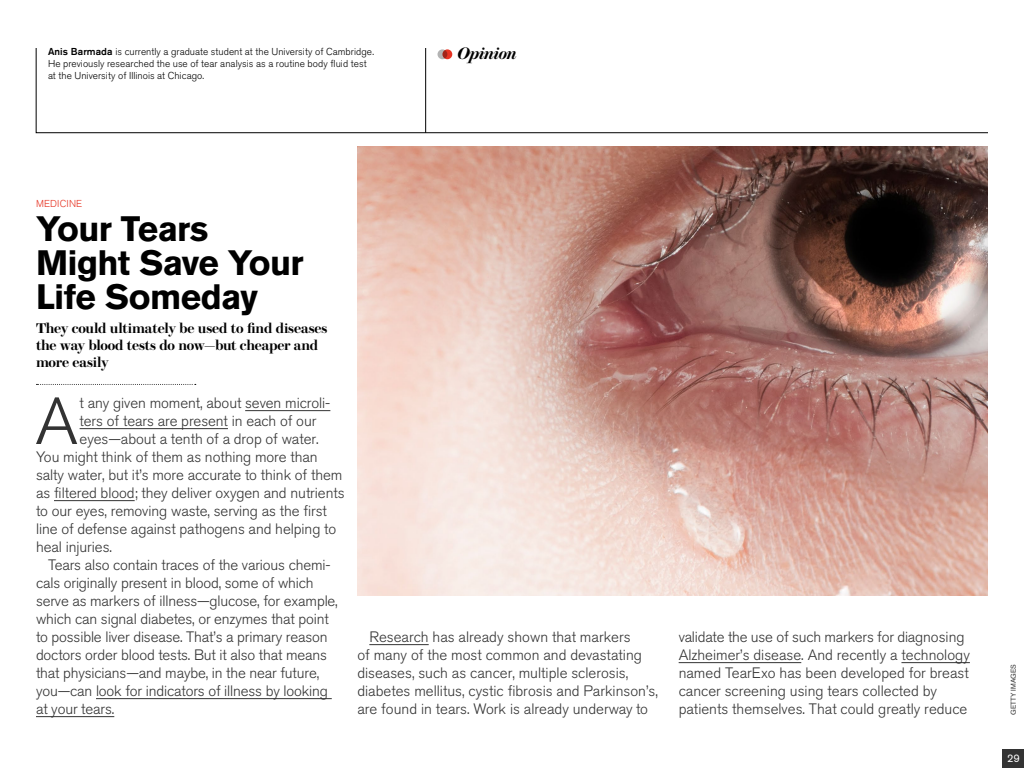
<style>
.page{position:relative;width:1024px;height:768px;background:#fff}
.page>*{position:absolute;margin:0;border:0;box-sizing:border-box;transform-origin:0 0}
.t1{font:300 66px "Akzidenz Grotesk BQ";color:#333}
.t2{font:700 35px/34px "Akzidenz Grotesk BE";letter-spacing:-.02em;color:#000}
.t3{font:italic 600 16.6px "Brunel Deck";letter-spacing:-.025em;color:#000}
.t4{font:300 15px/18px "Akzidenz Grotesk BQ";letter-spacing:-.005em;color:#333}
.t5{font:600 14px/17px "Brunel Deck";letter-spacing:-.015em;color:#000}
.t6{font:11px "Akzidenz Grotesk BE";color:#fff}
.t7{font:300 10px/12px "Akzidenz Grotesk BQ";letter-spacing:.005em;color:#000}
.t8{font:300 10px "Akzidenz Grotesk BQ";letter-spacing:.015em;color:#e63323}
.t9{font:7px "Akzidenz Grotesk BE";color:#333}
.s1{font-weight:500}
.s2{font-weight:900}
</style>
<div class="page">
<div style="left:1003px;top:749px;width:21px;height:19px;background:#333"></div>
<svg style="left:36px;top:384px;width:160px;height:1px"></svg>
<hr style="left:245px;top:410px;width:85px;height:1px;background:#333">
<hr style="left:80px;top:428px;width:148px;height:1px;background:#333">
<hr style="left:54px;top:500px;width:81px;height:1px;background:#333">
<hr style="left:96px;top:698px;width:236px;height:1px;background:#333">
<hr style="left:36px;top:716px;width:78px;height:1px;background:#333">
<hr style="left:369px;top:644px;width:60px;height:1px;background:#333">
<hr style="left:679px;top:662px;width:122px;height:1px;background:#333">
<hr style="left:901px;top:662px;width:69px;height:1px;background:#333">
<img style="left:357px;top:146px;width:630px;height:450px">
<svg style="left:36px;top:48px;width:952px;height:85px"></svg>
<hr style="left:425px;top:48px;width:1px;height:85px;background:#000">
<div style="left:438px;top:49px;width:9px;height:10px;background:#b3b3b3;border-radius:50%"></div>
<svg style="left:442px;top:49px;width:10px;height:10px"></svg>
<p class="t7" style="left:48px;top:46px;width:328px"><span class="s1">Anis Barmada</span> is currently a graduate student at the University of Cambridge.<br>He previously researched the use of tear analysis as a routine body fluid test at the University of Illinois at Chicago.</p>
<p class="t3" style="left:457px;top:44px;width:61px">Opinion</p>
<p class="t8" style="left:36px;top:198px;width:48px">MEDICINE</p>
<h2 class="t2" style="left:36px;top:212px;width:269px">Your Tears<br>Might Save Your<br>Life Someday</h2>
<p class="t5" style="left:36px;top:320px;width:293px">They could ultimately be used to find diseases the way blood tests do now<span class="s2">—</span>but cheaper and more easily</p>
<h1 class="t1" style="left:35px;top:384px;width:44px">A</h1>
<p class="t4" style="left:80px;top:394px;width:252px">t any given moment, about seven microli-</p>
<p class="t4" style="left:80px;top:412px;width:238px">ters of tears are present in each of our</p>
<p class="t4" style="left:80px;top:430px;width:240px">eyes—about a tenth of a drop of water.</p>
<p class="t4" style="left:36px;top:448px;width:283px">You might think of them as nothing more than</p>
<p class="t4" style="left:36px;top:466px;width:308px">salty water, but it’s more accurate to think of them</p>
<p class="t4" style="left:36px;top:484px;width:310px">as filtered blood; they deliver oxygen and nutrients</p>
<p class="t4" style="left:36px;top:502px;width:292px">to our eyes, removing waste, serving as the first</p>
<p class="t4" style="left:36px;top:520px;width:302px">line of defense against pathogens and helping to</p>
<p class="t4" style="left:36px;top:538px;width:78px">heal injuries.</p>
<p class="t4" style="left:48px;top:556px;width:284px">Tears also contain traces of the various chemi-</p>
<p class="t4" style="left:36px;top:574px;width:279px">cals originally present in blood, some of which</p>
<p class="t4" style="left:36px;top:592px;width:303px">serve as markers of illness—glucose, for example,</p>
<p class="t4" style="left:36px;top:610px;width:294px">which can signal diabetes, or enzymes that point</p>
<p class="t4" style="left:36px;top:628px;width:293px">to possible liver disease. That’s a primary reason</p>
<p class="t4" style="left:36px;top:646px;width:293px">doctors order blood tests. But it also that means</p>
<p class="t4" style="left:36px;top:664px;width:285px">that physicians—and maybe, in the near future,</p>
<p class="t4" style="left:36px;top:682px;width:293px">you—can look for indicators of illness by looking</p>
<p class="t4" style="left:36px;top:700px;width:80px">at your tears.</p>
<p class="t4" style="left:357px;top:628px;width:302px;text-indent:12px">Research has already shown that markers<br>of many of the most common and devastating diseases, such as cancer, multiple sclerosis, diabetes mellitus, cystic fibrosis and Parkinson’s, are found in tears. Work is already underway to</p>
<p class="t4" style="left:679px;top:628px;width:293px">validate the use of such markers for diagnosing Alzheimer’s disease. And recently a technology named TearExo has been developed for breast cancer screening using tears collected by patients themselves. That could greatly reduce</p>
<p class="t9" style="left:1009px;top:715px;width:53px;rotate:-90deg">GETTY IMAGES</p>
<p class="t6" style="left:1007px;top:752px;width:14px">29</p>
</div>
